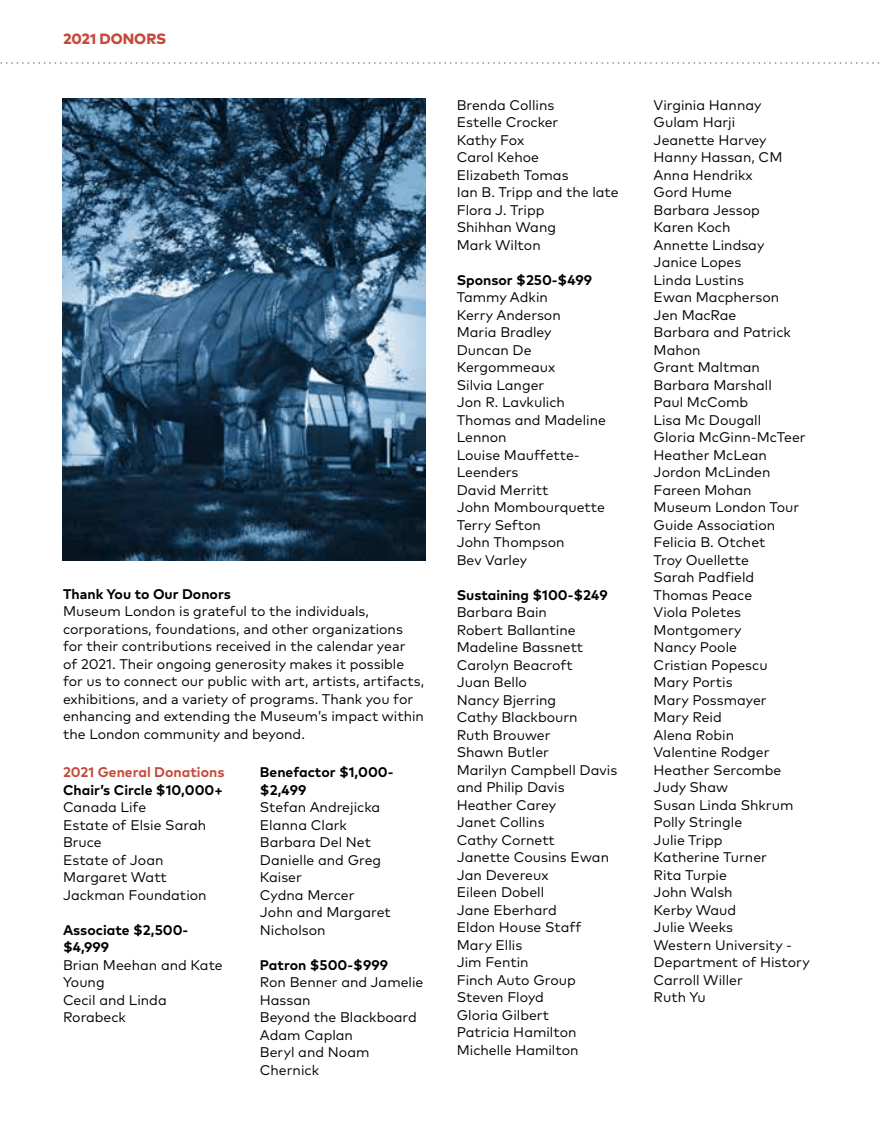
<style>
.page{position:relative;width:882px;height:1134px;background:#fff}
.page>*{position:absolute;margin:0;border:0;box-sizing:border-box;transform-origin:0 0}
.t1{font:800 14.88px "Mark OT";color:#c54a3a}
.t2{font:14px/17.5px "Mark OT";color:#000}
.t3{font:700 14px/17.5px "Mark OT";color:#000}
.t4{font:700 14px "Mark OT";color:#c54a3a}
</style>
<div class="page">
<svg style="left:0;top:62px;width:880px;height:2px"></svg>
<img style="left:63px;top:99px;width:363px;height:461px">
<p class="t1" style="left:63px;top:29px;width:105px">2021 DONORS</p>
<p class="t3" style="left:63px;top:585px;width:169px">Thank You to Our Donors</p>
<p class="t2" style="left:63px;top:602px;width:363px">Museum London is grateful to the individuals, corporations, foundations, and other organizations for their contributions received in the calendar year<br>of 2021. Their ongoing generosity makes it possible for us to connect our public with art, artists, artifacts, exhibitions, and a variety of programs. Thank you for enhancing and extending the Museum’s impact within the London community and beyond.</p>
<p class="t4" style="left:63px;top:763px;width:163px">2021 General Donations</p>
<p class="t3" style="left:63px;top:781px;width:161px">Chair’s Circle $10,000+</p>
<p class="t2" style="left:63px;top:798px;width:145px">Canada Life<br>Estate of Elsie Sarah<br>Bruce<br>Estate of Joan<br>Margaret Watt<br>Jackman Foundation</p>
<p class="t3" style="left:63px;top:921px;width:127px">Associate $2,500- $4,999</p>
<p class="t2" style="left:63px;top:956px;width:161px">Brian Meehan and Kate<br>Young<br>Cecil and Linda<br>Rorabeck</p>
<p class="t3" style="left:260px;top:763px;width:135px">Benefactor $1,000- $2,499</p>
<p class="t2" style="left:260px;top:798px;width:132px">Stefan Andrejicka<br>Elanna Clark<br>Barbara Del Net<br>Danielle and Greg<br>Kaiser<br>Cydna Mercer<br>John and Margaret<br>Nicholson</p>
<p class="t3" style="left:260px;top:956px;width:130px">Patron $500-$999</p>
<p class="t2" style="left:260px;top:973px;width:165px">Ron Benner and Jamelie<br>Hassan<br>Beyond the Blackboard<br>Adam Caplan<br>Beryl and Noam<br>Chernick</p>
<p class="t2" style="left:457px;top:96px;width:164px">Brenda Collins<br>Estelle Crocker<br>Kathy Fox<br>Carol Kehoe<br>Elizabeth Tomas<br>Ian B. Tripp and the late<br>Flora J. Tripp<br>Shihhan Wang<br>Mark Wilton</p>
<p class="t3" style="left:457px;top:271px;width:137px">Sponsor $250-$499</p>
<p class="t2" style="left:457px;top:289px;width:151px">Tammy Adkin<br>Kerry Anderson<br>Maria Bradley<br>Duncan De<br>Kergommeaux<br>Silvia Langer<br>Jon R. Lavkulich<br>Thomas and Madeline<br>Lennon<br>Louise Mauffette-<br>Leenders<br>David Merritt<br>John Mombourquette<br>Terry Sefton<br>John Thompson<br>Bev Varley</p>
<p class="t3" style="left:457px;top:586px;width:152px">Sustaining $100-$249</p>
<p class="t2" style="left:457px;top:604px;width:162px">Barbara Bain<br>Robert Ballantine<br>Madeline Bassnett<br>Carolyn Beacroft<br>Juan Bello<br>Nancy Bjerring<br>Cathy Blackbourn<br>Ruth Brouwer<br>Shawn Butler<br>Marilyn Campbell Davis and Philip Davis<br>Heather Carey<br>Janet Collins<br>Cathy Cornett<br>Janette Cousins Ewan<br>Jan Devereux<br>Eileen Dobell<br>Jane Eberhard<br>Eldon House Staff<br>Mary Ellis<br>Jim Fentin<br>Finch Auto Group<br>Steven Floyd<br>Gloria Gilbert<br>Patricia Hamilton<br>Michelle Hamilton</p>
<p class="t2" style="left:654px;top:96px;width:158px">Virginia Hannay<br>Gulam Harji<br>Jeanette Harvey<br>Hanny Hassan, CM<br>Anna Hendrikx<br>Gord Hume<br>Barbara Jessop<br>Karen Koch<br>Annette Lindsay<br>Janice Lopes<br>Linda Lustins<br>Ewan Macpherson<br>Jen MacRae<br>Barbara and Patrick<br>Mahon<br>Grant Maltman<br>Barbara Marshall<br>Paul McComb<br>Lisa Mc Dougall<br>Gloria McGinn-McTeer<br>Heather McLean<br>Jordon McLinden<br>Fareen Mohan<br>Museum London Tour<br>Guide Association<br>Felicia B. Otchet<br>Troy Ouellette<br>Sarah Padfield<br>Thomas Peace<br>Viola Poletes<br>Montgomery<br>Nancy Poole<br>Cristian Popescu<br>Mary Portis<br>Mary Possmayer<br>Mary Reid<br>Alena Robin<br>Valentine Rodger<br>Heather Sercombe<br>Judy Shaw<br>Susan Linda Shkrum<br>Polly Stringle<br>Julie Tripp<br>Katherine Turner<br>Rita Turpie<br>John Walsh<br>Kerby Waud<br>Julie Weeks<br>Western University -<br>Department of History<br>Carroll Willer<br>Ruth Yu</p>
</div>
